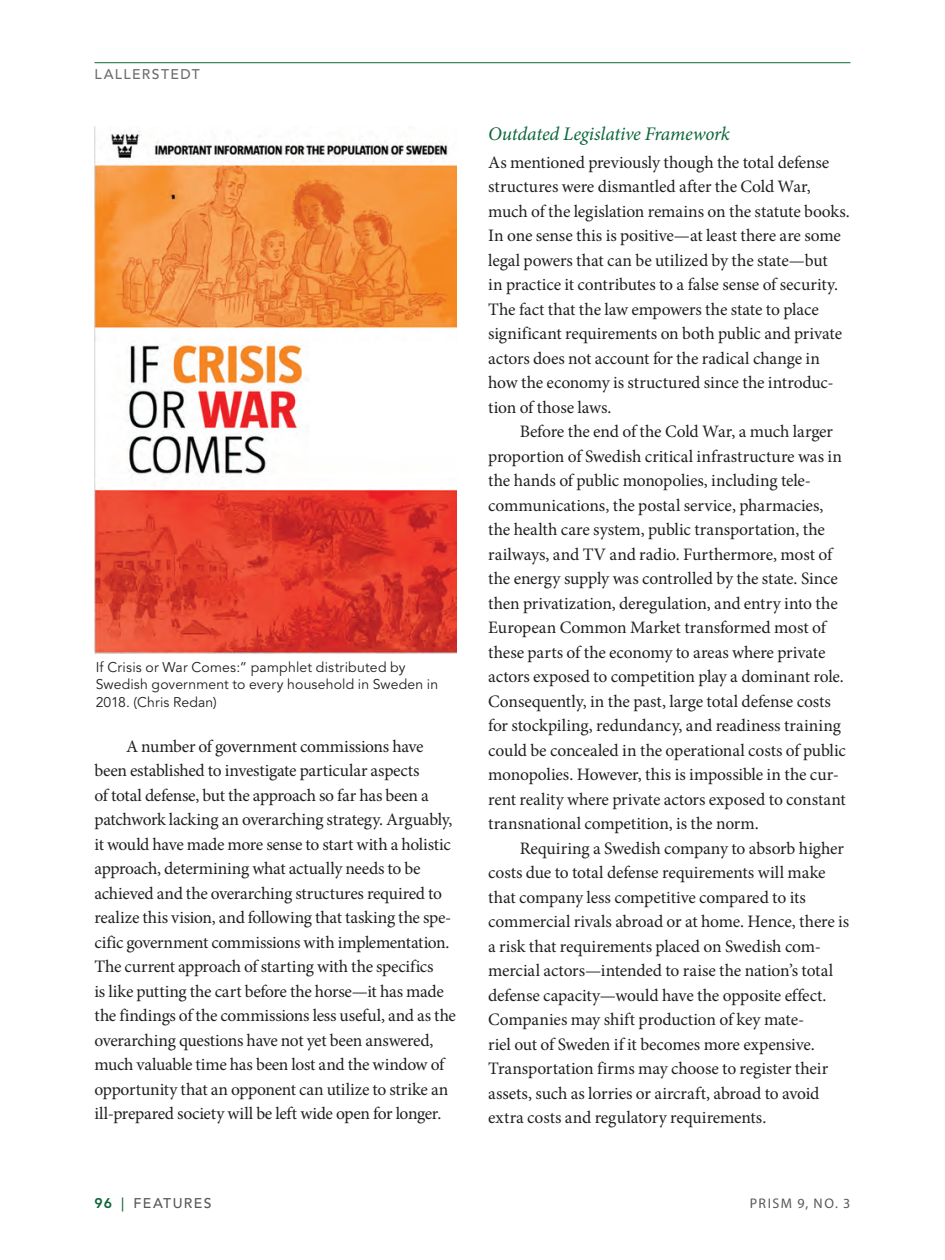
<style>
.page{position:relative;width:945px;height:1260px;background:#fff}
.page>*{position:absolute;margin:0;border:0;box-sizing:border-box;transform-origin:0 0}
.t1{font:italic 19.25px "Minion Pro";letter-spacing:-.01em;color:#0c6638}
.t2{font:17.5px/24.5px "Minion Pro";letter-spacing:-.01em;color:#231f20}
.t3{font:14px/17.5px "Avenir LT Std";letter-spacing:.015em;color:#231f20}
.t4{font:500 14px "Avenir LT Std";letter-spacing:.095em;color:#6c6d70}
.t5{font:500 14px "Avenir LT Std";letter-spacing:.1em;color:#57585a}
.t6{font:14px "Myriad Pro";letter-spacing:.105em;color:#57585a}
.s1{font-weight:800;color:#0c6638}
.s2{color:#0c6638}
</style>
<div class="page">
<hr style="left:94px;top:62px;width:756px;height:1px;background:#0c6638">
<img style="left:94px;top:126px;width:363px;height:527px">
<p class="t4" style="left:94px;top:66px;width:107px">LALLERSTEDT</p>
<p class="t3" style="left:96px;top:659px;width:344px">If Crisis or War Comes:” pamphlet distributed by<br>Swedish government to every household in Sweden in<br>2018. (Chris Redan)</p>
<p class="t2" style="left:94px;top:734px;width:363px;text-indent:32px">A number of government commissions have been established to investigate particular aspects<br>of total defense, but the approach so far has been a patchwork lacking an overarching strategy. Arguably, it would have made more sense to start with a holistic approach, determining what actually needs to be achieved and the overarching structures required to realize this vision, and following that tasking the spe&shy;cific government commissions with implementation.<br>The current approach of starting with the specifics<br>is like putting the cart before the horse—it has made the findings of the commissions less useful, and as the overarching questions have not yet been answered, much valuable time has been lost and the window of opportunity that an opponent can utilize to strike an ill-prepared society will be left wide open for longer.</p>
<p class="t1" style="left:488px;top:121px;width:243px">Outdated Legislative Framework</p>
<p class="t2" style="left:488px;top:150px;width:363px">As mentioned previously though the total defense structures were dismantled after the Cold War, much of the legislation remains on the statute books.<br>In one sense this is positive—at least there are some legal powers that can be utilized by the state—but<br>in practice it contributes to a false sense of security.<br>The fact that the law empowers the state to place significant requirements on both public and private actors does not account for the radical change in how the economy is structured since the introduc&shy;tion of those laws.</p>
<p class="t2" style="left:488px;top:420px;width:359px;text-indent:32px">Before the end of the Cold War, a much larger proportion of Swedish critical infrastructure was in the hands of public monopolies, including tele&shy;communications, the postal service, pharmacies, the health care system, public transportation, the railways, and TV and radio. Furthermore, most of the energy supply was controlled by the state. Since then privatization, deregulation, and entry into the European Common Market transformed most of these parts of the economy to areas where private actors exposed to competition play a dominant role.<br>Consequently, in the past, large total defense costs for stockpiling, redundancy, and readiness training could be concealed in the operational costs of public monopolies. However, this is impossible in the cur&shy;rent reality where private actors exposed to constant transnational competition, is the norm.</p>
<p class="t2" style="left:488px;top:836px;width:363px;text-indent:32px">Requiring a Swedish company to absorb higher costs due to total defense requirements will make that company less competitive compared to its commercial rivals abroad or at home. Hence, there is a risk that requirements placed on Swedish com&shy;mercial actors—intended to raise the nation’s total defense capacity—would have the opposite effect.<br>Companies may shift production of key mate-<br>riel out of Sweden if it becomes more expensive.<br>Transportation firms may choose to register their assets, such as lorries or aircraft, abroad to avoid extra costs and regulatory requirements.</p>
<p class="t5" style="left:94px;top:1195px;width:119px"><span class="s1">96</span> <span class="s2">|</span> FEATURES</p>
<p class="t6" style="left:750px;top:1195px;width:102px">PRISM 9, NO. 3</p>
</div>
